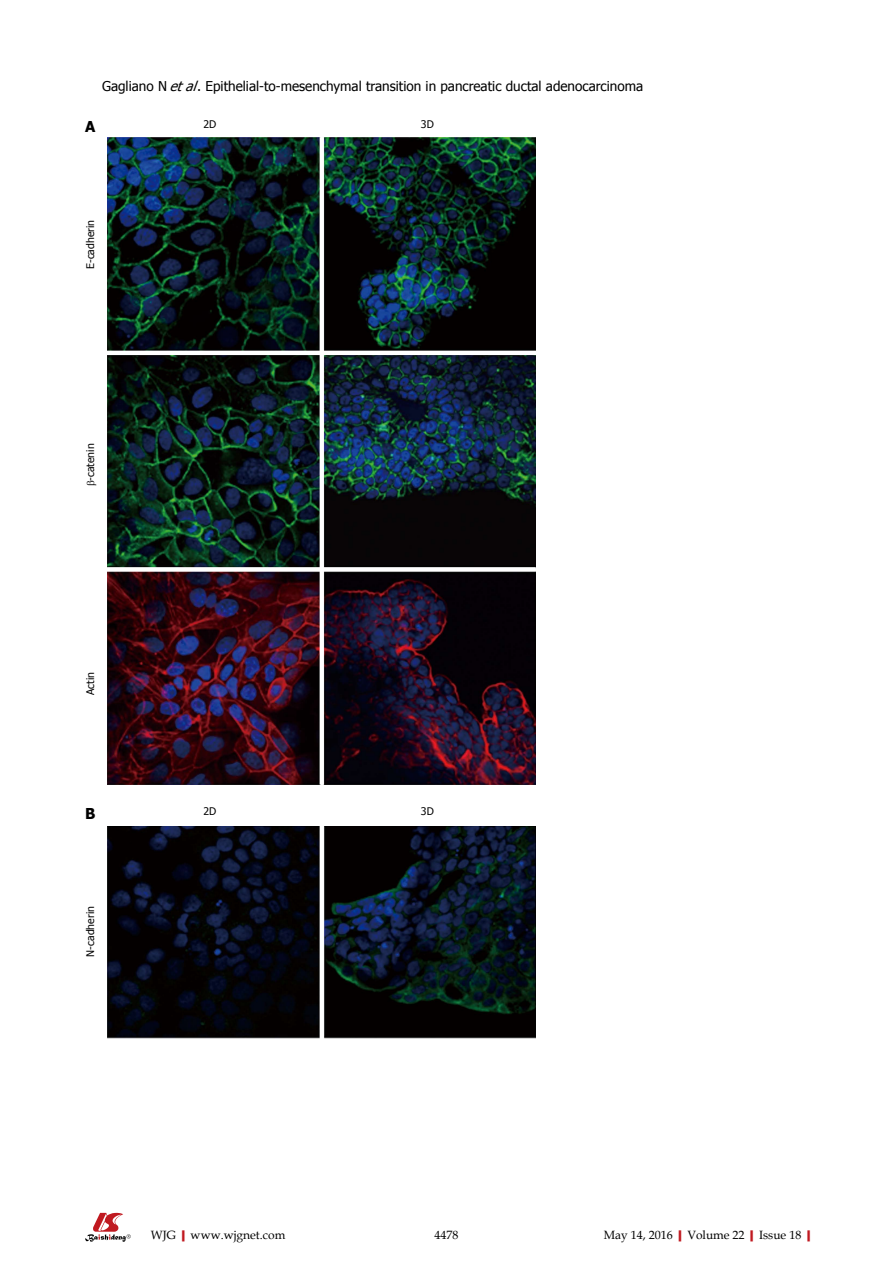
<style>
.page{position:relative;width:893px;height:1263px;background:#fff}
.page>*{position:absolute;margin:0;border:0;box-sizing:border-box;transform-origin:0 0}
.t1{font:700 15px "Tahoma";color:#000}
.t2{font:13.5px "Tahoma";color:#000}
.t3{font:12px "Book Antiqua";color:#000}
.t4{font:10.5px "Tahoma";color:#000}
.s1{font-style:italic}
.s2{font-weight:700;color:#c01920}
</style>
<div class="page">
<svg style="left:85px;top:1213px;width:46px;height:29px"></svg>
<img style="left:107px;top:137px;width:429px;height:647px">
<img style="left:107px;top:826px;width:429px;height:212px">
<hr style="left:320px;top:137px;width:4px;height:647px;background:#fff">
<hr style="left:107px;top:351px;width:431px;height:4px;background:#fff">
<svg style="left:107px;top:567px;width:429px;height:4px"></svg>
<hr style="left:320px;top:823px;width:4px;height:217px;background:#fff">
<p class="t2" style="left:102px;top:77px;width:543px">Gagliano N <span class="s1">etal</span>. Epithelial-to-mesenchymal transition in pancreatic ductal adenocarcinoma</p>
<p class="t1" style="left:85px;top:116px;width:12px">A</p>
<p class="t4" style="left:203px;top:117px;width:14px">2D</p>
<p class="t4" style="left:421px;top:117px;width:14px">3D</p>
<p class="t4" style="left:83px;top:269px;width:51px;rotate:-90deg">E-cadherin</p>
<p class="t4" style="left:83px;top:481px;width:39px;rotate:-90deg">-catenin</p>
<p class="t4" style="left:83px;top:695px;width:24px;rotate:-90deg">Actin</p>
<p class="t1" style="left:85px;top:803px;width:12px">B</p>
<p class="t4" style="left:83px;top:956px;width:52px;rotate:-90deg">N-cadherin</p>
<p class="t4" style="left:203px;top:804px;width:14px">2D</p>
<p class="t4" style="left:421px;top:804px;width:14px">3D</p>
<p class="t3" style="left:151px;top:1226px;width:136px">WJG<span class="s2">|</span>www.wjgnet.com</p>
<p class="t3" style="left:434px;top:1226px;width:25px">4478</p>
<p class="t3" style="left:604px;top:1226px;width:214px">May 14, 2016<span class="s2">|</span>Volume 22<span class="s2">|</span>Issue 18<span class="s2">|</span></p>
</div>
